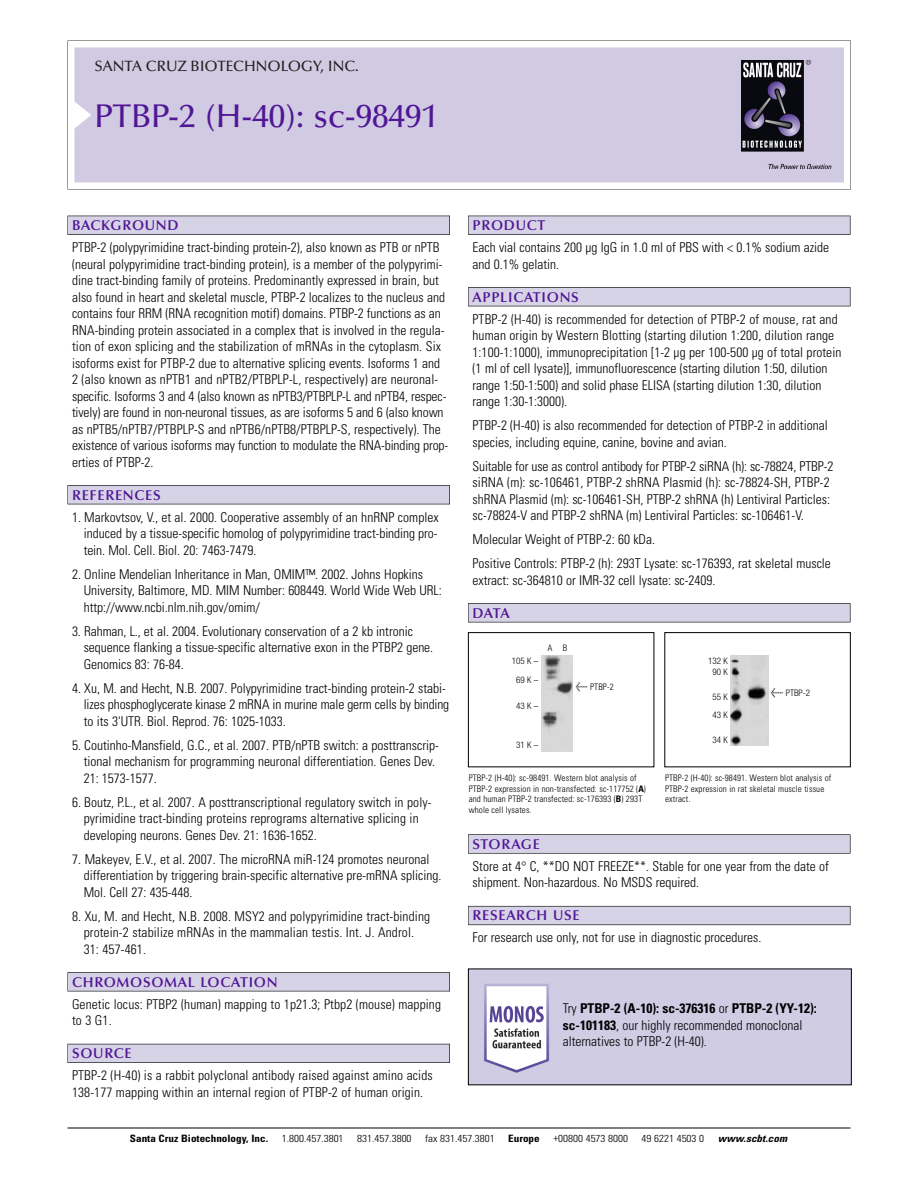
<style>
.page{position:relative;width:918px;height:1188px;background:#fff}
.page>*{position:absolute;margin:0;border:0;box-sizing:border-box;transform-origin:0 0}
.t1{font:500 33px "Optima";color:#511695}
.t2{font:500 15px "Optima";color:#231f20}
.t3{font:600 14.25px "Optima";letter-spacing:.05em;color:#511695}
.t4{font:300 condensed 13.5px/16.5px "Univers";color:#000}
.t5{font:300 condensed 10.2px "Univers";color:#000;scale:1.1 1}
.t6{font:700 condensed 10.2px "Univers";color:#000;scale:1.1 1}
.t7{font:italic 700 condensed 10.2px "Univers";letter-spacing:.005em;color:#000;scale:1.1 1}
.t8{font:300 condensed 9px/10.5px "Univers";letter-spacing:.015em;color:#000}
.t9{font:300 condensed 9px/19.5px "Helvetica Neue";color:#000;text-align:center}
.s1{font-family:"Meta Plus";font-weight:400;font-stretch:normal;font-size:10.5px}
.s2{font-weight:700}
</style>
<div class="page">
<svg style="left:68px;top:40px;width:783px;height:149px"></svg>
<div style="left:74px;top:47px;width:770px;height:135px;background:#d1cae3"></div>
<img style="left:741px;top:60px;width:90px;height:108px">
<div style="left:68px;top:216px;width:382px;height:19px;background:#525155"></div>
<div style="left:68px;top:216px;width:381px;height:18px;background:#d7d3e7"></div>
<div style="left:68px;top:485px;width:382px;height:19px;background:#525155"></div>
<div style="left:68px;top:486px;width:381px;height:18px;background:#d7d3e7"></div>
<div style="left:68px;top:972px;width:382px;height:19px;background:#545357"></div>
<div style="left:68px;top:973px;width:381px;height:18px;background:#d7d3e7"></div>
<div style="left:68px;top:1044px;width:382px;height:19px;background:#54535a"></div>
<div style="left:68px;top:1044px;width:381px;height:18px;background:#d7d3e7"></div>
<div style="left:468px;top:216px;width:382px;height:19px;background:#525155"></div>
<div style="left:468px;top:216px;width:382px;height:18px;background:#d7d3e7"></div>
<div style="left:468px;top:287px;width:382px;height:19px;background:#525155"></div>
<div style="left:468px;top:288px;width:382px;height:18px;background:#d7d3e7"></div>
<div style="left:468px;top:603px;width:382px;height:19px;background:#545357"></div>
<div style="left:468px;top:604px;width:382px;height:18px;background:#d7d3e7"></div>
<div style="left:468px;top:834px;width:382px;height:20px;background:#666667"></div>
<div style="left:468px;top:835px;width:382px;height:18px;background:#d7d3e7"></div>
<div style="left:468px;top:906px;width:382px;height:19px;background:#66646d"></div>
<div style="left:468px;top:907px;width:382px;height:18px;background:#d7d3e7"></div>
<hr style="left:68px;top:1128px;width:782px;height:1px;background:#000">
<div style="left:468px;top:632px;width:186px;height:135px;border:1px solid #000"></div>
<div style="left:664px;top:632px;width:187px;height:135px;border:1px solid #000"></div>
<img style="left:542px;top:655px;width:31px;height:96px">
<img style="left:730px;top:656px;width:39px;height:90px">
<img style="left:470px;top:971px;width:380px;height:112px">
<p class="t2" style="left:94px;top:61px;width:266px">SANTA CRUZ BIOTECHNOLOGY, INC.</p>
<h1 class="t1" style="left:94px;top:103px;width:345px">PTBP-2 (H-40): sc-98491</h1>
<p class="t3" style="left:72px;top:219px;width:108px">BACKGROUND</p>
<p class="t4" style="left:72px;top:240px;width:378px">PTBP-2 (polypyrimidine tract-binding protein-2), also known as PTB or nPTB (neural polypyrimidine tract-binding protein), is a member of the polypyrimi&shy;dine tract-binding family of proteins. Predominantly expressed in brain, but also found in heart and skeletal muscle, PTBP-2 localizes to the nucleus and contains four RRM (RNA recognition motif) domains. PTBP-2 functions as an RNA-binding protein associated in a complex that is involved in the regula&shy;tion of exon splicing and the stabilization of mRNAs in the cytoplasm. Six isoforms exist for PTBP-2 due to alternative splicing events. Isoforms 1 and 2 (also known as nPTB1 and nPTB2/PTBPLP-L, respectively) are neuronal&shy;specific. Isoforms 3 and 4 (also known as nPTB3/PTBPLP-L and nPTB4, respec&shy;tively) are found in non-neuronal tissues, as are isoforms 5 and 6 (also known as nPTB5/nPTB7/PTBPLP-S and nPTB6/nPTB8/PTBPLP-S, respectively). The existence of various isoforms may function to modulate the RNA-binding prop&shy;erties of PTBP-2.</p>
<p class="t3" style="left:72px;top:489px;width:90px">REFERENCES</p>
<p class="t4" style="left:84px;top:510px;width:357px;text-align:justify;text-indent:-12px">1. Markovtsov, V., et al. 2000. Cooperative assembly of an hnRNP complex induced by a tissue-specific homolog of polypyrimidine tract-binding pro&shy;tein. Mol. Cell. Biol. 20: 7463-7479.</p>
<p class="t4" style="left:84px;top:567px;width:360px;text-indent:-12px">2. Online Mendelian Inheritance in Man, OMIM™. 2002. Johns Hopkins<br>University, Baltimore, MD. MIM Number: 608449. World Wide Web URL: http://www.ncbi.nlm.nih.gov/omim/</p>
<p class="t4" style="left:84px;top:624px;width:351px;text-indent:-12px">3. Rahman, L., et al. 2004. Evolutionary conservation of a 2 kb intronic sequence flanking a tissue-specific alternative exon in the PTBP2 gene.<br>Genomics 83: 76-84.</p>
<p class="t4" style="left:84px;top:681px;width:367px;text-indent:-12px">4. Xu, M. and Hecht, N.B. 2007. Polypyrimidine tract-binding protein-2 stabi&shy;lizes phosphoglycerate kinase 2 mRNA in murine male germ cells by binding to its 3'UTR. Biol. Reprod. 76: 1025-1033.</p>
<p class="t4" style="left:84px;top:738px;width:357px;text-indent:-12px">5. Coutinho-Mansfield, G.C., et al. 2007. PTB/nPTB switch: a posttranscrip&shy;tional mechanism for programming neuronal differentiation. Genes Dev.<br>21: 1573-1577.</p>
<p class="t4" style="left:84px;top:795px;width:349px;text-indent:-12px">6. Boutz, P.L., et al. 2007. A posttranscriptional regulatory switch in poly&shy;pyrimidine tract-binding proteins reprograms alternative splicing in developing neurons. Genes Dev. 21: 1636-1652.</p>
<p class="t4" style="left:84px;top:852px;width:359px;text-indent:-12px">7. Makeyev, E.V., et al. 2007. The microRNA miR-124 promotes neuronal differentiation by triggering brain-specific alternative pre-mRNA splicing.<br>Mol. Cell 27: 435-448.</p>
<p class="t4" style="left:84px;top:909px;width:348px;text-indent:-12px">8. Xu, M. and Hecht, N.B. 2008. MSY2 and polypyrimidine tract-binding protein-2 stabilize mRNAs in the mammalian testis. Int. J. Androl.<br>31: 457-461.</p>
<p class="t3" style="left:72px;top:976px;width:207px">CHROMOSOMAL LOCATION</p>
<p class="t4" style="left:72px;top:997px;width:371px">Genetic locus: PTBP2 (human) mapping to 1p21.3; Ptbp2 (mouse) mapping to 3 G1.</p>
<p class="t3" style="left:72px;top:1048px;width:61px">SOURCE</p>
<p class="t4" style="left:72px;top:1068px;width:362px">PTBP-2 (H-40) is a rabbit polyclonal antibody raised against amino acids<br>138-177 mapping within an internal region of PTBP-2 of human origin.</p>
<p class="t3" style="left:473px;top:219px;width:74px">PRODUCT</p>
<p class="t4" style="left:473px;top:240px;width:358px">Each vial contains 200 µg IgG in 1.0 ml of PBS with &lt; 0.1% sodium azide and 0.1% gelatin.</p>
<p class="t3" style="left:473px;top:291px;width:108px">APPLICATIONS</p>
<p class="t4" style="left:473px;top:312px;width:370px">PTBP-2 (H-40) is recommended for detection of PTBP-2 of mouse, rat and human origin by Western Blotting (starting dilution 1:200, dilution range 1:100-1:1000), immunoprecipitation [1-2 µg per 100-500 µg of total protein (1 ml of cell lysate)], immunofluorescence (starting dilution 1:50, dilution range 1:50-1:500) and solid phase ELISA (starting dilution 1:30, dilution range 1:30-1:3000).</p>
<p class="t4" style="left:473px;top:418px;width:357px">PTBP-2 (H-40) is also recommended for detection of PTBP-2 in additional species, including equine, canine, bovine and avian.</p>
<p class="t4" style="left:473px;top:459px;width:362px">Suitable for use as control antibody for PTBP-2 siRNA (h): sc-78824, PTBP-2 siRNA (m): sc-106461, PTBP-2 shRNA Plasmid (h): sc-78824-SH, PTBP-2 shRNA Plasmid (m): sc-106461-SH, PTBP-2 shRNA (h) Lentiviral Particles: sc-78824-V and PTBP-2 shRNA (m) Lentiviral Particles: sc-106461-V.</p>
<p class="t4" style="left:473px;top:529px;width:360px;line-height:24px">Molecular Weight of PTBP-2: 60 kDa.<br>Positive Controls: PTBP-2 (h): 293T Lysate: sc-176393, rat skeletal muscle</p>
<p class="t4" style="left:473px;top:573px;width:245px">extract: sc-364810 or IMR-32 cell lysate: sc-2409.</p>
<p class="t3" style="left:473px;top:607px;width:39px">DATA</p>
<p class="t9" style="left:512px;top:651px;width:28px">105 K –<br>69K–</p>
<p class="t9" style="left:516px;top:696px;width:24px">43K–</p>
<p class="t9" style="left:516px;top:735px;width:24px">31K–</p>
<p class="t9" style="left:548px;top:638px;width:21px">A B</p>
<p class="t8" style="left:576px;top:682px;width:39px"><span class="s1">&lt;</span> PTBP-2</p>
<p class="t9" style="left:708px;top:656px;width:21px;line-height:11.1px">132 K<br>90 K</p>
<p class="t9" style="left:713px;top:688px;width:17px;line-height:18px;text-align:left">55 K<br>43 K</p>
<p class="t9" style="left:713px;top:731px;width:17px">34 K</p>
<p class="t9" style="left:771px;top:684px;width:41px"><span class="s1">&lt;</span> PTBP-2</p>
<p class="t8" style="left:469px;top:774px;width:179px">PTBP-2 (H-40): sc-98491. Western blot analysis of PTBP-2 expression in non-transfected: sc-117752 (<span class="s2">A</span>) and human PTBP-2 transfected: sc-176393 (<span class="s2">B</span>) 293T whole cell lysates.</p>
<p class="t8" style="left:665px;top:774px;width:168px">PTBP-2 (H-40): sc-98491. Western blot analysis of<br>PTBP-2 expression in rat skeletal muscle tissue extract.</p>
<p class="t3" style="left:473px;top:838px;width:69px">STORAGE</p>
<p class="t4" style="left:473px;top:859px;width:358px">Store at 4° C, **DO NOT FREEZE**. Stable for one year from the date of shipment. Non-hazardous. No MSDS required.</p>
<p class="t3" style="left:473px;top:910px;width:109px">RESEARCH USE</p>
<p class="t4" style="left:473px;top:931px;width:290px">For research use only, not for use in diagnostic procedures.</p>
<p class="t4" style="left:563px;top:1001px;width:255px">Try <span class="s2">PTBP-2 (A-10): sc-376316</span> or <span class="s2">PTBP-2 (YY-12): sc-101183</span>, our highly recommended monoclonal alternatives to PTBP-2 (H-40).</p>
<p class="t6" style="left:130px;top:1135px;width:127px">Santa Cruz Biotechnology, Inc.</p>
<p class="t5" style="left:282px;top:1135px;width:58px">1.800.457.3801</p>
<p class="t5" style="left:357px;top:1135px;width:51px">831.457.3800</p>
<p class="t5" style="left:425px;top:1135px;width:65px">fax 831.457.3801</p>
<p class="t6" style="left:508px;top:1135px;width:30px">Europe</p>
<p class="t5" style="left:553px;top:1135px;width:69px">+00800 4573 8000</p>
<p class="t5" style="left:642px;top:1135px;width:58px">49 6221 4503 0</p>
<p class="t7" style="left:718px;top:1135px;width:64px">www.scbt.com</p>
</div>
